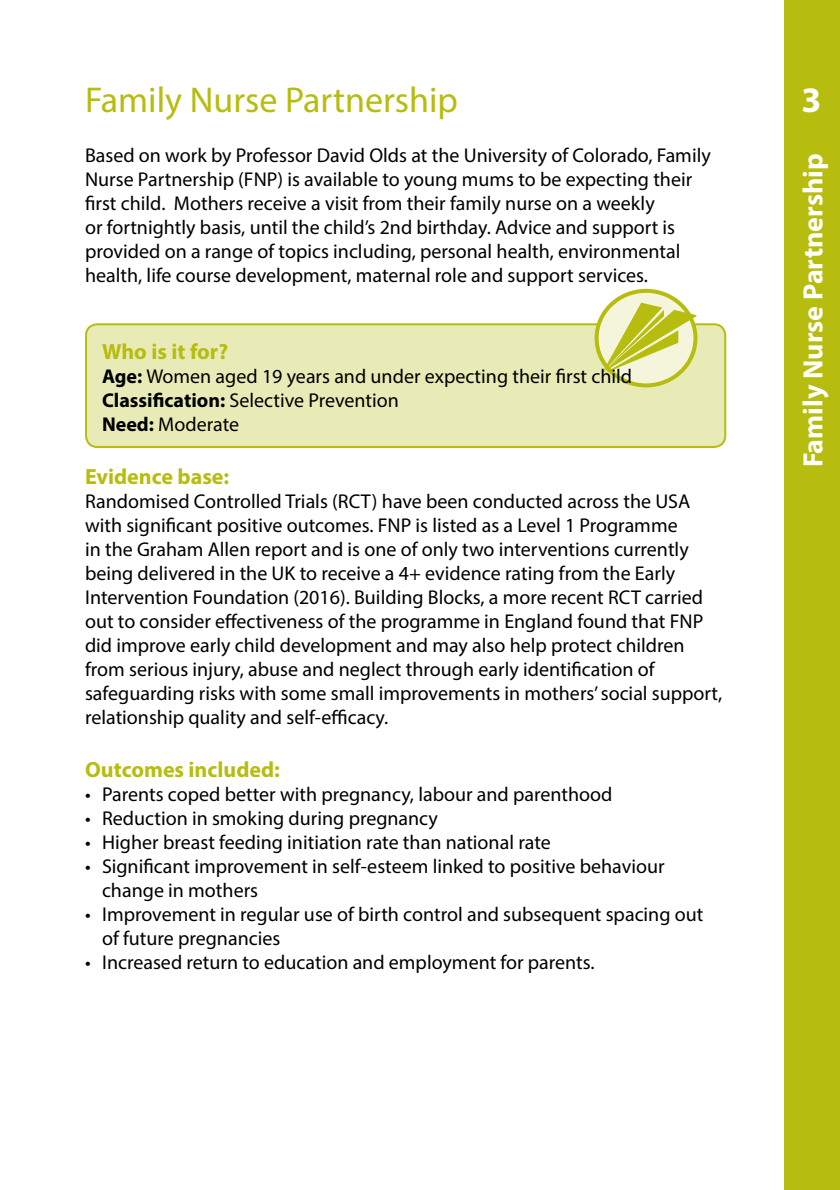
<style>
.page{position:relative;width:840px;height:1190px;background:#fff}
.page>*{position:absolute;margin:0;border:0;box-sizing:border-box;transform-origin:0 0}
.t1{font:36px "Myriad Pro";color:#b6bd0e}
.t2{font:700 36px "Myriad Pro";color:#fff}
.t3{font:700 28px "Myriad Pro";color:#fff}
.t4{font:700 22px "Myriad Pro";color:#b6bd0e}
.t5{font:20px/24px "Myriad Pro";color:#000}
.s1{font-weight:700}
</style>
<div class="page">
<div style="left:784px;top:0;width:56px;height:1190px;background:#b6bd0e"></div>
<div style="left:86px;top:324px;width:639px;height:123px;background:#e9ebb7;border-radius:11px"></div>
<div style="left:85px;top:323px;width:641px;height:125px;border:2px solid #b6bd0e;border-radius:11px"></div>
<svg style="left:597px;top:291px;width:98px;height:94px"></svg>
<div style="left:595px;top:289px;width:102px;height:98px;border:4px solid #b6bd0e;border-radius:50%"></div>
<svg style="left:602px;top:303px;width:94px;height:71px;background:#d9dd83"></svg>
<h1 class="t1" style="left:85px;top:77px;width:375px">Family Nurse Partnership</h1>
<p class="t5" style="left:85px;top:143px;width:627px">Based on work by Professor David Olds at the University of Colorado, Family Nurse Partnership (FNP) is available to young mums to be expecting their first child. Mothers receive a visit from their family nurse on a weekly<br>or fortnightly basis, until the child’s 2nd birthday. Advice and support is provided on a range of topics including, personal health, environmental health, life course development, maternal role and support services.</p>
<p class="t4" style="left:102px;top:337px;width:128px">Who is it for?</p>
<p class="t5" style="left:102px;top:364px;width:532px"><span class="s1">Age:</span> Women aged 19 years and under expecting their first child<br><span class="s1">Classification:</span> Selective Prevention<br><span class="s1">Need:</span> Moderate</p>
<p class="t4" style="left:85px;top:462px;width:146px">Evidence base:</p>
<p class="t5" style="left:85px;top:489px;width:639px">Randomised Controlled Trials (RCT) have been conducted across the USA with significant positive outcomes. FNP is listed as a Level 1 Programme<br>in the Graham Allen report and is one of only two interventions currently being delivered in the UK to receive a 4+ evidence rating from the Early Intervention Foundation (2016). Building Blocks, a more recent RCT carried out to consider effectiveness of the programme in England found that FNP did improve early child development and may also help protect children from serious injury, abuse and neglect through early identification of safeguarding risks with some small improvements in mothers’ social support, relationship quality and self-efficacy.</p>
<p class="t4" style="left:85px;top:755px;width:196px">Outcomes included:</p>
<p class="t5" style="left:85px;top:782px;width:529px">• Parents coped better with pregnancy, labour and parenthood</p>
<p class="t5" style="left:85px;top:806px;width:355px">• Reduction in smoking during pregnancy</p>
<p class="t5" style="left:85px;top:830px;width:467px">• Higher breast feeding initiation rate than national rate</p>
<p class="t5" style="left:102px;top:854px;width:564px;text-indent:-17px">• Significant improvement in self-esteem linked to positive behaviour change in mothers</p>
<p class="t5" style="left:102px;top:902px;width:603px;text-indent:-17px">• Improvement in regular use of birth control and subsequent spacing out of future pregnancies</p>
<p class="t5" style="left:85px;top:950px;width:511px">• Increased return to education and employment for parents.</p>
<h1 class="t2" style="left:801px;top:76px;width:21px">3</h1>
<h2 class="t3" style="left:795px;top:467px;width:315px;rotate:-90deg">Family Nurse Partnership</h2>
</div>
